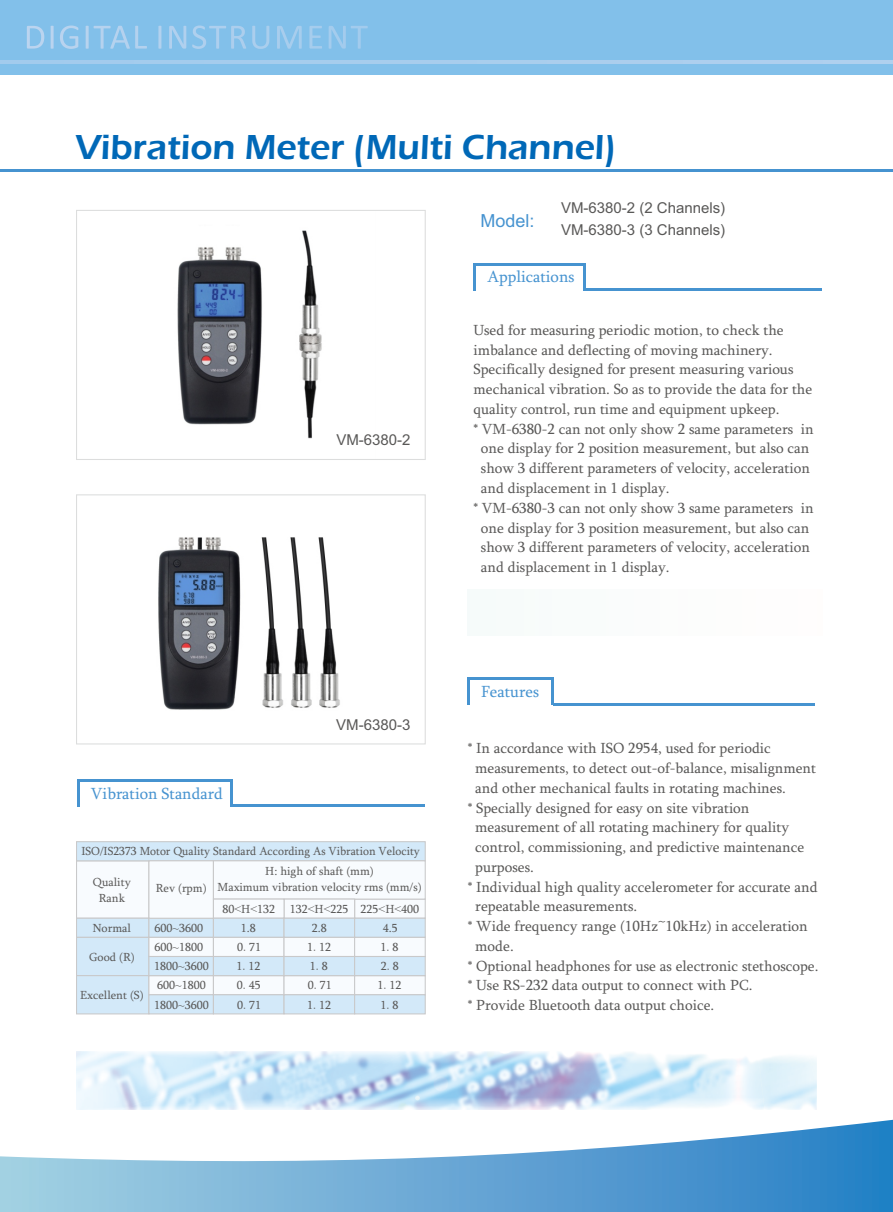
<style>
.page{position:relative;width:893px;height:1212px;background:#fff}
.page>*{position:absolute;margin:0;border:0;box-sizing:border-box;transform-origin:0 0}
.t1{font:600 36px "Eras ITC";color:#0068b7}
.t2{font:18px "Arial";color:#4693d0}
.t3{font:16.5px "Sylfaen";color:#4693d0}
.t4{font:15px "Sylfaen";color:#595857}
.t5{font:15px/21.9px "Arial";color:#595857}
.t6{font:12px/19.2px "Sylfaen";color:#595857}
.s1{font-family:"Times New Roman"}
.s2{font-family:"Sim Hei"}
</style>
<div class="page">
<svg style="left:0;top:1120px;width:893px;height:92px"></svg>
<hr style="left:0;top:169px;width:893px;height:2px;background:#4693d0">
<img style="left:177px;top:230px;width:145px;height:209px">
<div style="left:76px;top:210px;width:350px;height:250px;border:1px solid #dcdddd"></div>
<img style="left:158px;top:537px;width:182px;height:173px">
<div style="left:76px;top:494px;width:350px;height:250px;border:1px solid #dcdddd"></div>
<svg style="left:76px;top:841px;width:350px;height:174px"></svg>
<div style="left:468px;top:589px;width:354px;height:46px;background:#fbfcfc"></div>
<img style="left:76px;top:1051px;width:741px;height:58px">
<div style="left:0;top:0;width:893px;height:74px;background:#82c0ea"></div>
<hr style="left:0;top:60px;width:893px;height:3px;background:#a8cded">
<svg style="left:27px;top:26px;width:103px;height:23px"></svg>
<hr style="left:584px;top:289px;width:238px;height:2px;background:#4693d0">
<hr style="left:473px;top:263px;width:113px;height:2px;background:#4693d0">
<hr style="left:584px;top:263px;width:2px;height:28px;background:#4693d0">
<hr style="left:473px;top:263px;width:2px;height:28px;background:#4693d0">
<hr style="left:554px;top:703px;width:261px;height:2px;background:#4693d0">
<hr style="left:468px;top:678px;width:86px;height:2px;background:#4693d0">
<hr style="left:551px;top:678px;width:3px;height:27px;background:#4693d0">
<hr style="left:468px;top:678px;width:2px;height:27px;background:#4693d0">
<hr style="left:231px;top:805px;width:194px;height:2px;background:#4693d0">
<hr style="left:78px;top:779px;width:155px;height:2px;background:#4693d0">
<hr style="left:231px;top:779px;width:2px;height:28px;background:#4693d0">
<hr style="left:78px;top:779px;width:2px;height:28px;background:#4693d0">
<h1 class="t1" style="left:75px;top:134px;width:543px">Vibration Meter (Multi Channel)</h1>
<p class="t5" style="left:561px;top:198px;width:166px">VM-6380-2 (2 Channels)<br>VM-6380-3 (3 Channels)</p>
<p class="t2" style="left:480px;top:214px;width:56px">Model:</p>
<p class="t5" style="left:336px;top:430px;width:76px">VM-6380-2</p>
<p class="t3" style="left:91px;top:786px;width:133px">Vibration Standard</p>
<p class="t5" style="left:336px;top:715px;width:76px">VM-6380-3</p>
<p class="t6" style="left:81px;top:843px;width:340px">ISO/IS2373 Motor Quality Standard According As Vibration Velocity</p>
<p class="t6" style="left:93px;top:875px;width:39px;line-height:15.8px;text-align:center">Quality<br>Rank</p>
<p class="t6" style="left:93px;top:919px;width:40px">Normal</p>
<p class="t6" style="left:218px;top:864px;width:206px;line-height:15.8px;text-align:center">H: high of shaft (mm)<br>Maximum vibration velocity rms (mm/s)</p>
<p class="t6" style="left:156px;top:880px;width:52px">Rev (rpm)</p>
<p class="t6" style="left:222px;top:900px;width:198px">80<span class="s1">&lt;</span>H<span class="s1">&lt;</span>132 132<span class="s1">&lt;</span>H<span class="s1">&lt;</span>225 225<span class="s1">&lt;</span>H<span class="s1">&lt;</span>400</p>
<p class="t6" style="left:155px;top:920px;width:50px">600<span class="s1">~</span>3600</p>
<p class="t6" style="left:241px;top:920px;width:16px">1.8</p>
<p class="t6" style="left:312px;top:920px;width:16px">2.8</p>
<p class="t6" style="left:383px;top:920px;width:16px">4.5</p>
<p class="t6" style="left:154px;top:939px;width:56px">600<span class="s1">~</span>1800<br>1800<span class="s1">~</span>3600<br>600<span class="s1">~</span>1800<br>1800<span class="s1">~</span>3600</p>
<p class="t6" style="left:236px;top:939px;width:26px;text-align:justify">0<span class="s2">.</span>71<br>1<span class="s2">.</span>12<br>0<span class="s2">.</span>45<br>0<span class="s2">.</span>71</p>
<p class="t6" style="left:307px;top:939px;width:26px">1<span class="s2">.</span>12<br>1<span class="s2">.</span>8<br>0<span class="s2">.</span>71<br>1<span class="s2">.</span>12</p>
<p class="t6" style="left:378px;top:939px;width:25px">1<span class="s2">.</span>8<br>2<span class="s2">.</span>8<br>1<span class="s2">.</span>12<br>1<span class="s2">.</span>8</p>
<p class="t6" style="left:89px;top:948px;width:47px">Good (R)</p>
<p class="t6" style="left:80px;top:986px;width:65px">Excellent (S)</p>
<p class="t3" style="left:487px;top:270px;width:88px">Applications</p>
<p class="t4" style="left:473px;top:324px;width:312px">Used for measuring periodic motion, to check the</p>
<p class="t4" style="left:473px;top:344px;width:301px">imbalance and deflecting of moving machinery.</p>
<p class="t4" style="left:473px;top:363px;width:321px">Specifically designed for present measuring various</p>
<p class="t4" style="left:473px;top:383px;width:340px">mechanical vibration. So as to provide the data for the</p>
<p class="t4" style="left:473px;top:403px;width:307px">quality control, run time and equipment upkeep.</p>
<p class="t4" style="left:473px;top:423px;width:341px">* VM-6380-2 can not only show 2 same parameters in</p>
<p class="t4" style="left:481px;top:442px;width:330px">one display for 2 position measurement, but also can</p>
<p class="t4" style="left:481px;top:462px;width:330px">show 3 different parameters of velocity, acceleration</p>
<p class="t4" style="left:481px;top:482px;width:190px">and displacement in 1 display.</p>
<p class="t4" style="left:473px;top:502px;width:341px">* VM-6380-3 can not only show 3 same parameters in</p>
<p class="t4" style="left:481px;top:521px;width:330px">one display for 3 position measurement, but also can</p>
<p class="t4" style="left:481px;top:541px;width:330px">show 3 different parameters of velocity, acceleration</p>
<p class="t4" style="left:481px;top:561px;width:190px">and displacement in 1 display.</p>
<p class="t3" style="left:481px;top:684px;width:59px">Features</p>
<p class="t4" style="left:468px;top:742px;width:305px">* In accordance with ISO 2954, used for periodic</p>
<p class="t4" style="left:475px;top:762px;width:342px">measurements, to detect out-of-balance, misalignment</p>
<p class="t4" style="left:475px;top:782px;width:312px">and other mechanical faults in rotating machines.</p>
<p class="t4" style="left:468px;top:801px;width:283px">* Specially designed for easy on site vibration</p>
<p class="t4" style="left:475px;top:821px;width:315px">measurement of all rotating machinery for quality</p>
<p class="t4" style="left:475px;top:841px;width:331px">control, commissioning, and predictive maintenance</p>
<p class="t4" style="left:475px;top:861px;width:60px">purposes.</p>
<p class="t4" style="left:468px;top:881px;width:351px">* Individual high quality accelerometer for accurate and</p>
<p class="t4" style="left:475px;top:900px;width:164px">repeatable measurements.</p>
<p class="t4" style="left:468px;top:920px;width:341px">* Wide frequency range (10Hz~10kHz) in acceleration</p>
<p class="t4" style="left:475px;top:940px;width:40px">mode.</p>
<p class="t4" style="left:468px;top:960px;width:352px">* Optional headphones for use as electronic stethoscope.</p>
<p class="t4" style="left:468px;top:979px;width:286px">* Use RS-232 data output to connect with PC.</p>
<p class="t4" style="left:468px;top:999px;width:248px">* Provide Bluetooth data output choice.</p>
</div>
